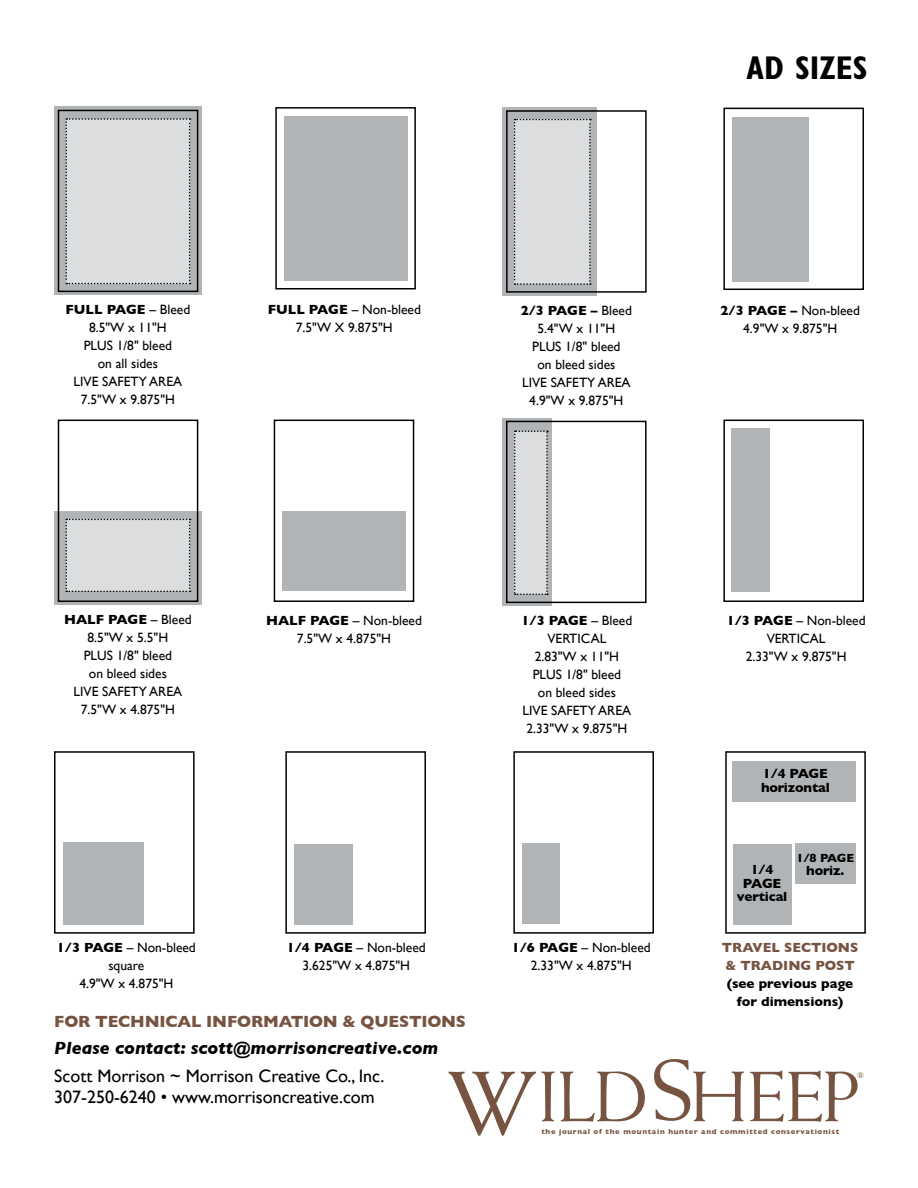
<style>
.page{position:relative;width:918px;height:1188px;background:#fff}
.page>*{position:absolute;margin:0;border:0;box-sizing:border-box;transform-origin:0 0}
.t1{font:700 condensed 33px "Gill Sans";color:#000}
.t2{font:18px/21px "Gill Sans";color:#000}
.t3{font:italic 700 18px "Gill Sans";color:#000}
.t4{font:700 16.5px "Gill Sans";letter-spacing:-.01em;color:#775441}
.t5{font:13.5px/18px "Gill Sans";color:#000;text-align:center}
.t6{font:700 13.5px/13.5px "Gill Sans";letter-spacing:-.01em;color:#000;text-align:center}
.t7{font:700 13.5px/18px "Gill Sans";color:#775441}
.t8{font:700 12px "Gill Sans";color:#000}
.t9{font:8.4px "Times";color:#775441}
.t10{font:700 7.5px "Gill Sans";letter-spacing:.09em;color:#775441}
.s1{font-weight:700}
</style>
<div class="page">
<svg style="left:54px;top:107px;width:148px;height:188px;fill:#b1b4b6"></svg>
<div style="left:58px;top:110px;width:140px;height:182px;border:2px solid #000"></div>
<div style="left:66px;top:118px;width:125px;height:166px;background:#dcddde"></div>
<div style="left:275px;top:107px;width:141px;height:183px;border:2px solid #000"></div>
<div style="left:284px;top:116px;width:123px;height:165px;background:#b1b4b6"></div>
<div style="left:502px;top:107px;width:95px;height:188px;background:#b1b4b6"></div>
<div style="left:506px;top:110px;width:141px;height:183px;border:2px solid #000"></div>
<div style="left:514px;top:119px;width:77px;height:166px;background:#dcddde"></div>
<div style="left:723px;top:108px;width:141px;height:182px;border:2px solid #000"></div>
<div style="left:732px;top:117px;width:77px;height:164px;background:#b1b4b6"></div>
<div style="left:54px;top:511px;width:148px;height:94px;background:#b1b4b6"></div>
<div style="left:58px;top:420px;width:140px;height:182px;border:2px solid #000"></div>
<div style="left:66px;top:519px;width:125px;height:73px;background:#dcddde"></div>
<div style="left:274px;top:420px;width:140px;height:182px;border:2px solid #000"></div>
<div style="left:282px;top:512px;width:124px;height:79px;background:#b1b4b6"></div>
<div style="left:502px;top:418px;width:50px;height:188px;background:#b1b4b6"></div>
<div style="left:506px;top:421px;width:141px;height:182px;border:2px solid #000"></div>
<svg style="left:514px;top:431px;width:34px;height:164px"></svg>
<div style="left:54px;top:751px;width:141px;height:183px;border:2px solid #000"></div>
<div style="left:64px;top:842px;width:80px;height:83px;background:#b1b4b6"></div>
<div style="left:285px;top:751px;width:141px;height:183px;border:2px solid #000"></div>
<div style="left:294px;top:844px;width:58px;height:81px;background:#b1b4b6"></div>
<div style="left:513px;top:751px;width:141px;height:183px;border:2px solid #000"></div>
<div style="left:522px;top:843px;width:38px;height:81px;background:#b1b4b6"></div>
<div style="left:725px;top:751px;width:141px;height:183px;border:2px solid #000"></div>
<div style="left:733px;top:844px;width:59px;height:81px;background:#b1b4b6"></div>
<div style="left:733px;top:761px;width:123px;height:41px;background:#b1b4b6"></div>
<div style="left:796px;top:843px;width:60px;height:41px;background:#b1b4b6"></div>
<div style="left:723px;top:420px;width:141px;height:182px;border:2px solid #000"></div>
<div style="left:731px;top:428px;width:38px;height:164px;background:#b1b4b6"></div>
<svg style="left:449px;top:1072px;width:196px;height:64px"></svg>
<svg style="left:654px;top:1059px;width:90px;height:62px"></svg>
<svg style="left:750px;top:1071px;width:108px;height:51px"></svg>
<h1 class="t1" style="left:747px;top:48px;width:122px">AD SIZES</h1>
<p class="t5" style="left:66px;top:300px;width:126px"><span class="s1">FULL PAGE</span> – Bleed<br>8.5"W x 11"H<br>PLUS 1/8" bleed<br>on all sides<br>LIVE SAFETY AREA<br>7.5"W x 9.875"H</p>
<p class="t5" style="left:268px;top:301px;width:155px"><span class="s1">FULL PAGE</span> – Non-bleed<br>7.5"W X 9.875"H</p>
<p class="t5" style="left:521px;top:301px;width:113px"><span class="s1">2/3 PAGE –</span> Bleed<br>5.4"W x 11"H<br>PLUS 1/8" bleed<br>on bleed sides<br>LIVE SAFETY AREA<br>4.9"W x 9.875"H</p>
<p class="t5" style="left:721px;top:301px;width:141px"><span class="s1">2/3 PAGE –</span> Non-bleed<br>4.9"W x 9.875"H</p>
<p class="t5" style="left:64px;top:611px;width:129px"><span class="s1">HALF PAGE</span> – Bleed<br>8.5"W x 5.5"H<br>PLUS 1/8" bleed<br>on bleed sides<br>LIVE SAFETY AREA<br>7.5"W x 4.875"H</p>
<p class="t5" style="left:266px;top:611px;width:157px"><span class="s1">HALF PAGE</span> – Non-bleed<br>7.5"W x 4.875"H</p>
<p class="t5" style="left:522px;top:611px;width:112px"><span class="s1">1/3 PAGE</span> – Bleed<br>VERTICAL<br>2.83"W x 11"H<br>PLUS 1/8" bleed<br>on bleed sides<br>LIVE SAFETY AREA<br>2.33"W x 9.875"H</p>
<p class="t5" style="left:727px;top:611px;width:140px"><span class="s1">1/3 PAGE</span> – Non-bleed<br>VERTICAL<br>2.33"W x 9.875"H</p>
<p class="t6" style="left:761px;top:767px;width:70px;text-align:left">1/4 PAGE horizontal</p>
<p class="t6" style="left:737px;top:863px;width:52px">1/4<br>PAGE vertical</p>
<p class="t8" style="left:796px;top:848px;width:59px">1/8 PAGE</p>
<p class="t6" style="left:806px;top:864px;width:40px">horiz.</p>
<p class="t5" style="left:57px;top:938px;width:140px"><span class="s1">1/3 PAGE</span> – Non-bleed square<br>4.9"W x 4.875"H</p>
<p class="t5" style="left:287px;top:939px;width:140px"><span class="s1">1/4 PAGE</span> – Non-bleed<br>3.625"W x 4.875"H</p>
<p class="t5" style="left:512px;top:939px;width:140px"><span class="s1">1/6 PAGE</span> – Non-bleed<br>2.33"W x 4.875"H</p>
<p class="t7" style="left:722px;top:938px;width:138px">TRAVEL SECTIONS &amp; TRADING POST</p>
<p class="t6" style="left:727px;top:974px;width:128px;line-height:18px">(see previous page for dimensions)</p>
<p class="t4" style="left:54px;top:1008px;width:413px">FOR TECHNICAL INFORMATION &amp; QUESTIONS</p>
<h2 class="t3" style="left:54px;top:1038px;width:386px">Please contact: scott@morrisoncreative.com</h2>
<h2 class="t2" style="left:54px;top:1065px;width:332px">Scott Morrison ~ Morrison Creative Co., Inc.<br>307-250-6240 • www.morrisoncreative.com</h2>
<p class="t9" style="left:858px;top:1067px;width:8px">®</p>
<p class="t10" style="left:541px;top:1125px;width:299px">the journal of the mountain hunter and committed conservationist</p>
</div>
